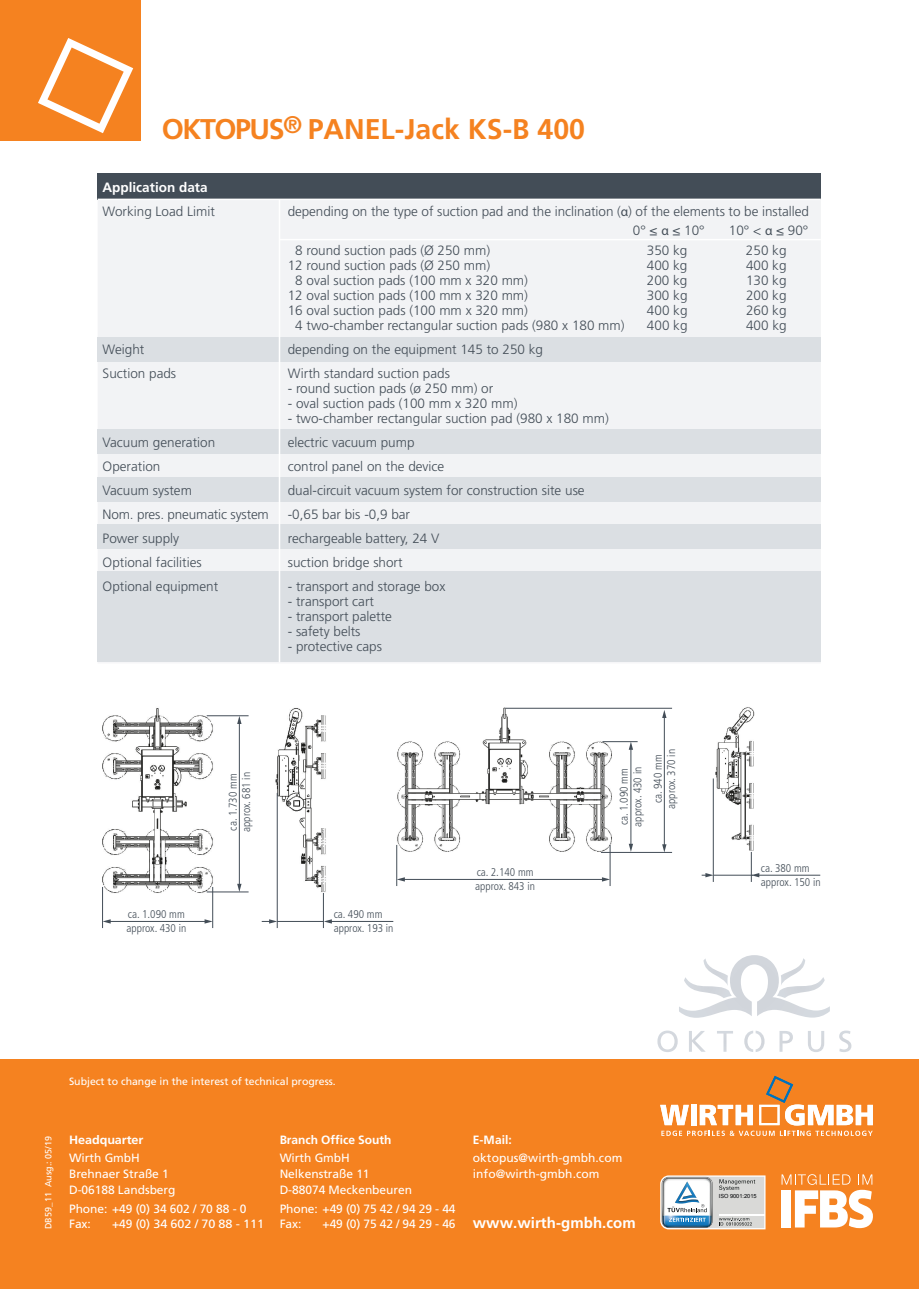
<style>
.page{position:relative;width:919px;height:1289px;background:#fff}
.page>*{position:absolute;margin:0;border:0;box-sizing:border-box;transform-origin:0 0}
.t1{font:700 28.5px "Frutiger LT Std";color:#f58220}
.t2{font:700 15px "Frutiger LT Std";letter-spacing:.005em;color:#fff}
.t3{font:300 13.5px/19.5px "Frutiger LT Std";color:#434d57}
.t4{font:700 13.5px "Frutiger LT Std";color:#fff}
.t5{font:12px/15.8px "Frutiger LT Std";letter-spacing:-.005em;color:#fff}
.t6{font:12px/15.8px "Frutiger LT Std";letter-spacing:-.005em;color:#fff;scale:1.05 1}
.t7{font:700 12px "Frutiger LT Std";letter-spacing:-.005em;color:#fff}
.t8{font:700 12px "Frutiger LT Std";letter-spacing:-.005em;color:#fff;scale:1.05 1}
.t9{font:300 condensed 11.25px/13.5px "Frutiger LT Std";color:#434d57}
.t10{font:10.5px "Frutiger LT Std";color:#fff}
.t11{font:9px "Frutiger LT Std";color:#fff}
.t12{font:5.7px "Arial";color:#000104}
.s1{font-family:"Myriad Pro";font-weight:400}
</style>
<div class="page">
<div style="left:0;top:1059px;width:918px;height:229px;background:#f58220"></div>
<svg style="left:781px;top:1174px;width:91px;height:54px"></svg>
<svg style="left:660px;top:1175px;width:105px;height:54px;background:#c4ccd0"></svg>
<div style="left:0;top:0;width:140px;height:140px;background:#f58220"></div>
<svg style="left:38px;top:38px;width:95px;height:95px"></svg>
<div style="left:98px;top:200px;width:722px;height:371px;background:#f2f3f5"></div>
<div style="left:98px;top:337px;width:722px;height:25px;background:#dbdfe3"></div>
<div style="left:98px;top:173px;width:722px;height:27px;background:#434d57"></div>
<hr style="left:98px;top:199px;width:722px;height:1px;background:#fff">
<div style="left:98px;top:524px;width:722px;height:25px;background:#dbdfe3"></div>
<div style="left:98px;top:477px;width:722px;height:25px;background:#dbdfe3"></div>
<div style="left:98px;top:429px;width:722px;height:25px;background:#dbdfe3"></div>
<div style="left:98px;top:571px;width:722px;height:91px;background:#dbdfe3"></div>
<svg style="left:657px;top:1030px;width:20px;height:22px"></svg>
<svg style="left:689px;top:1031px;width:16px;height:20px"></svg>
<svg style="left:717px;top:1031px;width:16px;height:20px"></svg>
<svg style="left:779px;top:1031px;width:13px;height:20px"></svg>
<svg style="left:808px;top:1031px;width:16px;height:21px"></svg>
<svg style="left:744px;top:1030px;width:20px;height:22px"></svg>
<svg style="left:839px;top:1030px;width:12px;height:22px"></svg>
<svg style="left:679px;top:955px;width:150px;height:62px"></svg>
<img style="left:102px;top:707px;width:713px;height:222px">
<hr style="left:750px;top:852px;width:1px;height:30px;background:#434d57">
<hr style="left:713px;top:874px;width:40px;height:1px;background:#434d57">
<hr style="left:207px;top:715px;width:41px;height:1px;background:#434d57">
<hr style="left:277px;top:921px;width:46px;height:1px;background:#434d57">
<hr style="left:102px;top:887px;width:1px;height:41px;background:#434d57">
<hr style="left:207px;top:891px;width:41px;height:1px;background:#434d57">
<hr style="left:239px;top:722px;width:1px;height:163px;background:#434d57">
<svg style="left:237px;top:883px;width:4px;height:9px"></svg>
<svg style="left:237px;top:716px;width:4px;height:8px"></svg>
<hr style="left:323px;top:893px;width:1px;height:35px;background:#434d57">
<hr style="left:712px;top:778px;width:1px;height:104px;background:#434d57">
<hr style="left:109px;top:921px;width:97px;height:1px;background:#434d57">
<svg style="left:204px;top:919px;width:8px;height:4px"></svg>
<svg style="left:103px;top:919px;width:8px;height:4px"></svg>
<hr style="left:212px;top:887px;width:1px;height:41px;background:#434d57">
<hr style="left:602px;top:741px;width:35px;height:1px;background:#434d57">
<hr style="left:505px;top:708px;width:167px;height:1px;background:#434d57">
<hr style="left:601px;top:852px;width:71px;height:1px;background:#434d57">
<hr style="left:664px;top:716px;width:1px;height:129px;background:#434d57">
<svg style="left:662px;top:844px;width:4px;height:8px"></svg>
<svg style="left:662px;top:710px;width:4px;height:8px"></svg>
<svg style="left:701px;top:873px;width:12px;height:4px"></svg>
<hr style="left:757px;top:874px;width:63px;height:1px;background:#434d57">
<svg style="left:751px;top:873px;width:8px;height:4px"></svg>
<hr style="left:630px;top:748px;width:1px;height:97px;background:#434d57">
<svg style="left:628px;top:741px;width:5px;height:8px"></svg>
<svg style="left:628px;top:843px;width:5px;height:9px"></svg>
<hr style="left:277px;top:793px;width:1px;height:135px;background:#434d57">
<hr style="left:330px;top:921px;width:63px;height:1px;background:#434d57">
<svg style="left:324px;top:919px;width:8px;height:4px"></svg>
<svg style="left:262px;top:919px;width:15px;height:4px"></svg>
<hr style="left:396px;top:845px;width:1px;height:41px;background:#434d57">
<hr style="left:403px;top:879px;width:200px;height:1px;background:#434d57">
<svg style="left:602px;top:877px;width:7px;height:4px"></svg>
<svg style="left:396px;top:877px;width:9px;height:4px"></svg>
<hr style="left:609px;top:845px;width:1px;height:41px;background:#434d57">
<svg style="left:660px;top:1075px;width:212px;height:60px"></svg>
<hr style="left:279px;top:200px;width:1px;height:462px;background:#fff">
<hr style="left:280px;top:239px;width:540px;height:1px;background:#fff">
<h1 class="t1" style="left:162px;top:112px;width:425px">OKTOPUS<sup>®</sup> PANEL-Jack KS-B 400</h1>
<p class="t4" style="left:102px;top:179px;width:107px">Application data</p>
<p class="t3" style="left:102px;top:202px;width:114px">Working Load Limit</p>
<p class="t3" style="left:633px;top:202px;width:177px;text-indent:-345px">depending on the type of suction pad and the inclination (<span class="s1">α</span>) of the elements to be installed<br>0° ≤ <span class="s1">α</span> ≤ 10°</p>
<p class="t3" style="left:729px;top:221px;width:81px">10° &lt; <span class="s1">α</span> ≤ 90°</p>
<p class="t3" style="left:295px;top:241px;width:196px">8 round suction pads (Ø 250 mm)</p>
<p class="t3" style="left:647px;top:241px;width:42px">350 kg</p>
<p class="t3" style="left:746px;top:241px;width:42px">250 kg</p>
<p class="t3" style="left:288px;top:256px;width:204px">12 round suction pads (Ø 250 mm)</p>
<p class="t3" style="left:647px;top:256px;width:42px">400 kg</p>
<p class="t3" style="left:746px;top:256px;width:42px">400 kg</p>
<p class="t3" style="left:295px;top:271px;width:234px">8 oval suction pads (100 mm x 320 mm)</p>
<p class="t3" style="left:647px;top:271px;width:42px">200 kg</p>
<p class="t3" style="left:746px;top:271px;width:42px">130 kg</p>
<p class="t3" style="left:288px;top:286px;width:242px">12 oval suction pads (100 mm x 320 mm)</p>
<p class="t3" style="left:647px;top:286px;width:42px">300 kg</p>
<p class="t3" style="left:746px;top:286px;width:42px">200 kg</p>
<p class="t3" style="left:288px;top:301px;width:242px">16 oval suction pads (100 mm x 320 mm)</p>
<p class="t3" style="left:647px;top:301px;width:42px">400 kg</p>
<p class="t3" style="left:746px;top:301px;width:42px">260 kg</p>
<p class="t3" style="left:295px;top:316px;width:331px">4 two-chamber rectangular suction pads (980 x 180 mm)</p>
<p class="t3" style="left:647px;top:316px;width:42px">400 kg</p>
<p class="t3" style="left:746px;top:316px;width:42px">400 kg</p>
<p class="t3" style="left:103px;top:340px;width:43px">Weight</p>
<p class="t3" style="left:288px;top:340px;width:257px">depending on the equipment 145 to 250 kg</p>
<p class="t3" style="left:103px;top:364px;width:75px">Suction pads</p>
<p class="t3" style="left:288px;top:364px;width:164px">Wirth standard suction pads</p>
<p class="t3" style="left:288px;top:379px;width:207px">- round suction pads (ø 250 mm) or</p>
<p class="t3" style="left:288px;top:394px;width:231px">- oval suction pads (100 mm x 320 mm)</p>
<p class="t3" style="left:288px;top:409px;width:322px">- two-chamber rectangular suction pad (980 x 180 mm)</p>
<p class="t3" style="left:103px;top:433px;width:114px">Vacuum generation</p>
<p class="t3" style="left:288px;top:433px;width:128px">electric vacuum pump</p>
<p class="t3" style="left:103px;top:457px;width:59px">Operation</p>
<p class="t3" style="left:288px;top:457px;width:158px">control panel on the device</p>
<p class="t3" style="left:103px;top:481px;width:91px">Vacuum system</p>
<p class="t3" style="left:288px;top:481px;width:298px">dual-circuit vacuum system for construction site use</p>
<p class="t3" style="left:103px;top:505px;width:168px">Nom. pres. pneumatic system</p>
<p class="t3" style="left:288px;top:505px;width:124px">-0,65 bar bis -0,9 bar</p>
<p class="t3" style="left:103px;top:529px;width:78px">Power supply</p>
<p class="t3" style="left:288px;top:529px;width:153px">rechargeable battery, 24 V</p>
<p class="t3" style="left:103px;top:553px;width:100px">Optional facilities</p>
<p class="t3" style="left:288px;top:553px;width:116px">suction bridge short</p>
<p class="t3" style="left:103px;top:577px;width:117px">Optional equipment</p>
<p class="t3" style="left:288px;top:577px;width:159px">- transport and storage box</p>
<p class="t3" style="left:288px;top:592px;width:88px">- transport cart</p>
<p class="t3" style="left:288px;top:607px;width:106px">- transport palette</p>
<p class="t3" style="left:288px;top:622px;width:74px">- safety belts</p>
<p class="t3" style="left:288px;top:637px;width:96px">- protective caps</p>
<p class="t9" style="left:126px;top:908px;width:61px">ca. 1.090 mm approx. 430 in</p>
<p class="t9" style="left:226px;top:832px;width:61px;rotate:-90deg">ca. 1.730 mm approx. 681 in</p>
<p class="t9" style="left:334px;top:908px;width:61px">ca. 490 mm approx. 193 in</p>
<p class="t9" style="left:475px;top:866px;width:61px">ca. 2.140 mm approx. 843 in</p>
<p class="t9" style="left:617px;top:826px;width:61px;rotate:-90deg">ca. 1.090 mm approx. 430 in</p>
<p class="t9" style="left:651px;top:808px;width:61px;text-align:center;rotate:-90deg">ca. 940 mm approx. 370 in</p>
<p class="t9" style="left:760px;top:861px;width:61px">ca. 380 mm approx. 150 in</p>
<p class="t10" style="left:69px;top:1074px;width:268px">Subject to change in the interest of technical progress.</p>
<p class="t11" style="left:43px;top:1228px;width:94px;rotate:-90deg">DB59_11 Ausg.: 05/19</p>
<p class="t8" style="left:69px;top:1132px;width:72px">Headquarter</p>
<p class="t6" style="left:69px;top:1150px;width:103px">Wirth GmbH<br>Brehnaer Straße 1<br>D-06188 Landsberg</p>
<p class="t5" style="left:69px;top:1200px;width:179px">Phone: +49 (0) 34 602 / 70 88 - 0</p>
<p class="t5" style="left:69px;top:1216px;width:23px">Fax:</p>
<p class="t5" style="left:112px;top:1216px;width:153px">+49 (0) 34 602 / 70 88 - 111</p>
<p class="t7" style="left:280px;top:1132px;width:113px">Branch Office South</p>
<p class="t5" style="left:280px;top:1150px;width:134px">Wirth GmbH<br>Nelkenstraße 11<br>D-88074 Meckenbeuren</p>
<p class="t5" style="left:280px;top:1200px;width:177px">Phone: +49 (0) 75 42 / 94 29 - 44<br>Fax:</p>
<p class="t5" style="left:322px;top:1216px;width:134px">+49 (0) 75 42 / 94 29 - 46</p>
<p class="t7" style="left:473px;top:1132px;width:41px">E-Mail:</p>
<p class="t5" style="left:473px;top:1150px;width:151px">oktopus@wirth-gmbh.com info@wirth-gmbh.com</p>
<p class="t2" style="left:473px;top:1214px;width:164px">www.wirth-gmbh.com</p>
<p class="t12" style="left:718px;top:1191px;width:39px">ISO 9001:2015</p>
</div>
